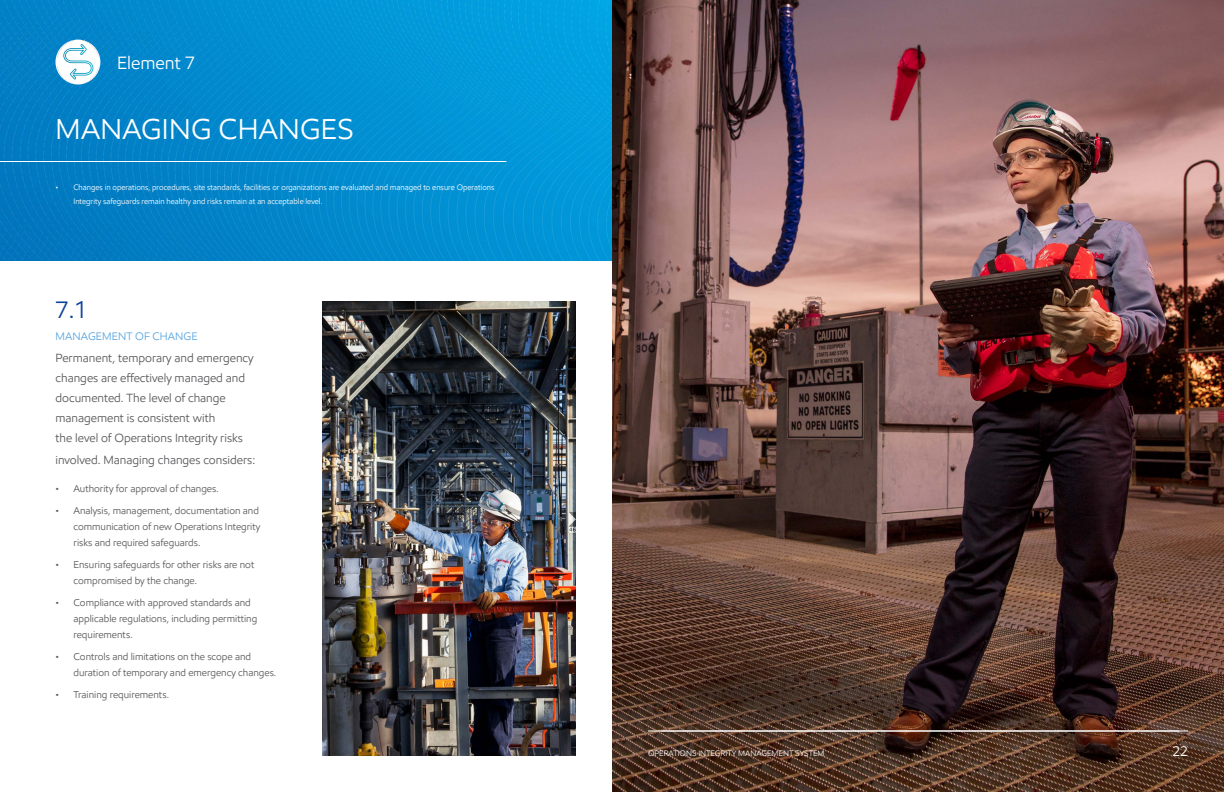
<style>
.page{position:relative;width:1224px;height:792px;background:#fff}
.page>*{position:absolute;margin:0;border:0;box-sizing:border-box;transform-origin:0 0}
.t1{font:29px "E Mprint";letter-spacing:.01em;color:#fff}
.t2{font:24px "E Mprint";color:#0c419a}
.t3{font:18px "E Mprint";color:#fff}
.t4{font:14px "E Mprint";color:#fff}
.t5{font:12px/20px "E Mprint";color:#58595b}
.t6{font:11px "E Mprint";letter-spacing:.01em;color:#56a5e1}
.t7{font:10px/16px "E Mprint";color:#58595b}
.t8{font:8px/14px "E Mprint";color:#fff}
</style>
<div class="page">
<img style="left:0;top:0;width:612px;height:261px">
<svg style="left:55px;top:40px;width:45px;height:44px"></svg>
<hr style="left:0;top:161px;width:506px;height:1px;background:#fff">
<img style="left:612px;top:0;width:612px;height:792px">
<img style="left:323px;top:302px;width:253px;height:454px">
<hr style="left:648px;top:730px;width:540px;height:2px;background:#fff">
<img style="left:57px;top:40px;width:41px;height:44px">
<div style="left:59px;top:40px;width:38px;height:42px;background:#fff;border-radius:50%"></div>
<svg style="left:63px;top:44px;width:30px;height:35px"></svg>
<h3 class="t3" style="left:117px;top:52px;width:79px">Element 7</h3>
<h1 class="t1" style="left:56px;top:112px;width:300px">MANAGING CHANGES</h1>
<p class="t8" style="left:74px;top:180px;width:423px;text-indent:-18px">• Changes in operations, procedures, site standards, facilities or organizations are evaluated and managed to ensure Operations<br>Integrity safeguards remain healthy and risks remain at an acceptable level.</p>
<h2 class="t2" style="left:56px;top:295px;width:34px">7.1</h2>
<p class="t6" style="left:56px;top:329px;width:143px">MANAGEMENT OF CHANGE</p>
<p class="t5" style="left:56px;top:347px;width:200px">Permanent, temporary and emergency changes are effectively managed and documented. The level of change management is consistent with<br>the level of Operations Integrity risks</p>
<p class="t5" style="left:56px;top:449px;width:201px">involved. Managing changes considers:</p>
<p class="t7" style="left:56px;top:480px;width:165px">• Authority for approval of changes.</p>
<p class="t7" style="left:74px;top:502px;width:188px;text-indent:-18px">• Analysis, management, documentation and communication of new Operations Integrity risks and required safeguards.</p>
<p class="t7" style="left:74px;top:556px;width:182px;text-indent:-18px">• Ensuring safeguards for other risks are not compromised by the change.</p>
<p class="t7" style="left:74px;top:594px;width:185px;text-indent:-18px">• Compliance with approved standards and applicable regulations, including permitting requirements.</p>
<p class="t7" style="left:74px;top:648px;width:204px;text-indent:-18px">• Controls and limitations on the scope and duration of temporary and emergency changes.</p>
<p class="t7" style="left:56px;top:686px;width:115px">• Training requirements.</p>
<p class="t8" style="left:648px;top:746px;width:178px">OPERATIONS INTEGRITY MANAGEMENT SYSTEM</p>
<h3 class="t4" style="left:1172px;top:743px;width:17px">22</h3>
</div>
